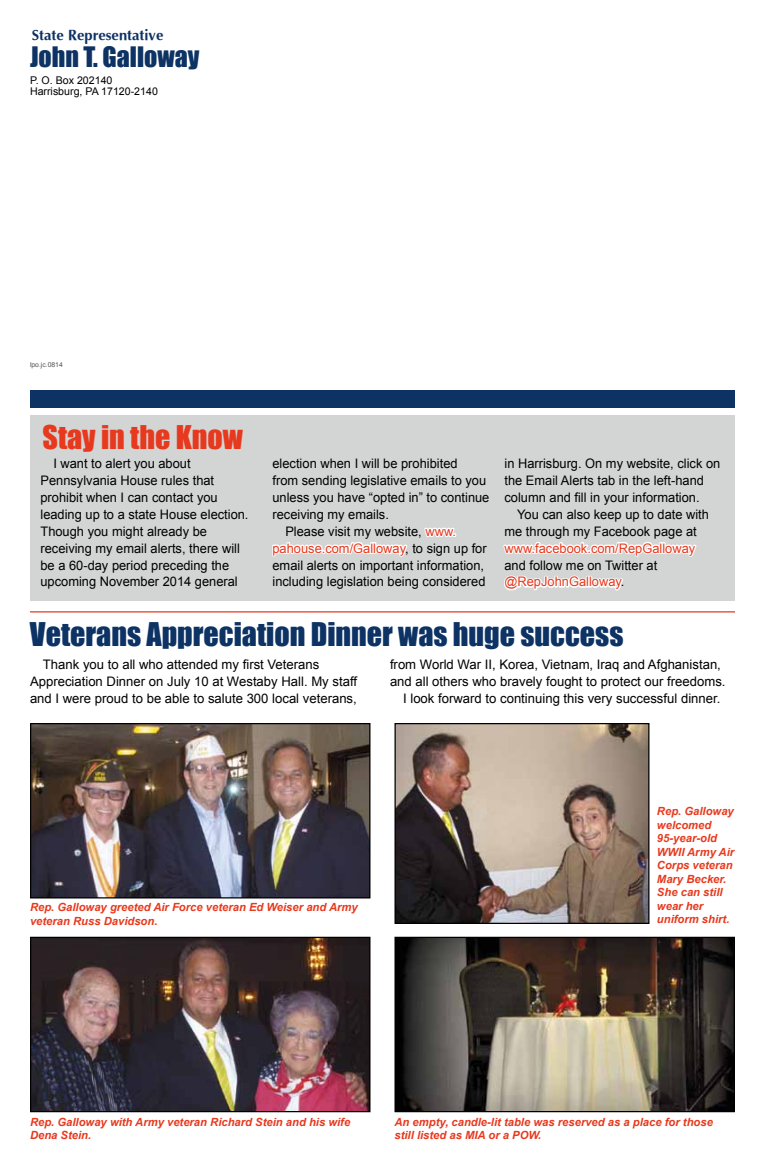
<style>
.page{position:relative;width:765px;height:1170px;background:#fff}
.page>*{position:absolute;margin:0;border:0;box-sizing:border-box;transform-origin:0 0}
.t1{font:30px "Impact";color:#0d3264}
.t2{font:30px "Impact";color:#e7391e}
.t3{font:25.88px "Impact";color:#0d3264}
.t4{font:700 14.75px "Optimum";color:#0d3264}
.t5{font:13.12px/16.9px "Arial";color:#000001}
.t6{font:13.12px "Arial";color:#e7391e}
.t7{font:italic 700 11.25px/13.5px "Arial";color:#e7391e}
.t8{font:10.62px/11.2px "Arial";color:#000001}
.t9{font:6.75px "Arial";color:#535454}
.s1{color:#e7391e}
.s2{color:#000001}
</style>
<div class="page">
<div style="left:30px;top:416px;width:705px;height:185px;background:#d3d5d5"></div>
<div style="left:30px;top:390px;width:705px;height:18px;background:#0d3264"></div>
<svg style="left:424px;top:527px;width:33px;height:10px"></svg>
<svg style="left:272px;top:542px;width:135px;height:15px"></svg>
<svg style="left:503px;top:542px;width:194px;height:49px"></svg>
<hr style="left:30px;top:611px;width:705px;height:1px;background:#e7391e">
<img style="left:32px;top:725px;width:336px;height:172px">
<div style="left:30px;top:723px;width:340px;height:176px;border:1px solid #000001"></div>
<img style="left:397px;top:725px;width:250px;height:197px">
<div style="left:395px;top:723px;width:254px;height:201px;border:1px solid #000001"></div>
<img style="left:32px;top:939px;width:336px;height:171px">
<div style="left:30px;top:937px;width:340px;height:175px;border:1px solid #000001"></div>
<img style="left:397px;top:939px;width:336px;height:171px">
<div style="left:395px;top:937px;width:340px;height:175px;border:1px solid #000001"></div>
<p class="t4" style="left:32px;top:26px;width:133px">State Representative</p>
<h2 class="t3" style="left:30px;top:37px;width:171px">John T. Galloway</h2>
<p class="t8" style="left:30px;top:75px;width:129px">P. O. Box 202140<br>Harrisburg, PA 17120-2140</p>
<p class="t9" style="left:30px;top:361px;width:34px">lpo.jc.0814</p>
<h1 class="t2" style="left:42px;top:414px;width:202px">Stay in the Know</h1>
<p class="t5" style="left:41px;top:455px;width:210px">I want to alert you about<br>Pennsylvania House rules that prohibit when I can contact you leading up to a state House election.<br>Though you might already be receiving my email alerts, there will be a 60-day period preceding the upcoming November 2014 general</p>
<p class="t5" style="left:273px;top:455px;width:187px">election when I will be prohibited</p>
<p class="t5" style="left:273px;top:472px;width:215px">from sending legislative emails to you</p>
<p class="t5" style="left:273px;top:489px;width:218px">unless you have “opted in” to continue</p>
<p class="t5" style="left:273px;top:506px;width:118px">receiving my emails.</p>
<p class="t5" style="left:285px;top:523px;width:172px">Please visit my website, <span class="s1">www.</span></p>
<p class="t6" style="left:272px;top:539px;width:216px">pahouse.com/Galloway<span class="s2">, to sign up for</span></p>
<p class="t5" style="left:272px;top:557px;width:213px">email alerts on important information,</p>
<p class="t5" style="left:272px;top:574px;width:215px">including legislation being considered</p>
<p class="t5" style="left:505px;top:455px;width:217px">in Harrisburg. On my website, click on the Email Alerts tab in the left-hand column and fill in your information.</p>
<p class="t5" style="left:505px;top:506px;width:206px;text-indent:13px">You can also keep up to date with me through my Facebook page at</p>
<p class="t6" style="left:505px;top:539px;width:192px">www.facebook.com/RepGalloway</p>
<p class="t5" style="left:505px;top:557px;width:154px">and follow me on Twitter at <span class="s1">@RepJohnGalloway</span>.</p>
<h1 class="t1" style="left:30px;top:611px;width:595px">Veterans Appreciation Dinner was huge success</h1>
<p class="t5" style="left:30px;top:656px;width:329px;text-indent:13px">Thank you to all who attended my first Veterans<br>Appreciation Dinner on July 10 at Westaby Hall. My staff and I were proud to be able to salute 300 local veterans,</p>
<p class="t5" style="left:390px;top:656px;width:337px">from World War II , Korea, Vietnam, I raq and Afghanistan, and all others who bravely fought to protect our freedoms.<br>I look forward to continuing this very successful dinner.</p>
<p class="t7" style="left:30px;top:901px;width:329px">Rep. Galloway greeted Air Force veteran Ed Weiser and Army veteran Russ Davidson.</p>
<p class="t7" style="left:657px;top:805px;width:79px">Rep. Galloway welcomed<br>95-year-old<br>WWII Army Air<br>Corps veteran<br>Mary Becker.<br>She can still wear her uniform shirt.</p>
<p class="t7" style="left:30px;top:1115px;width:322px">Rep. Galloway with Army veteran Richard Stein and his wife<br>Dena Stein.</p>
<p class="t7" style="left:395px;top:1115px;width:320px">An empty, candle-lit table was reserved as a place for those still listed as MIA or a POW.</p>
</div>
